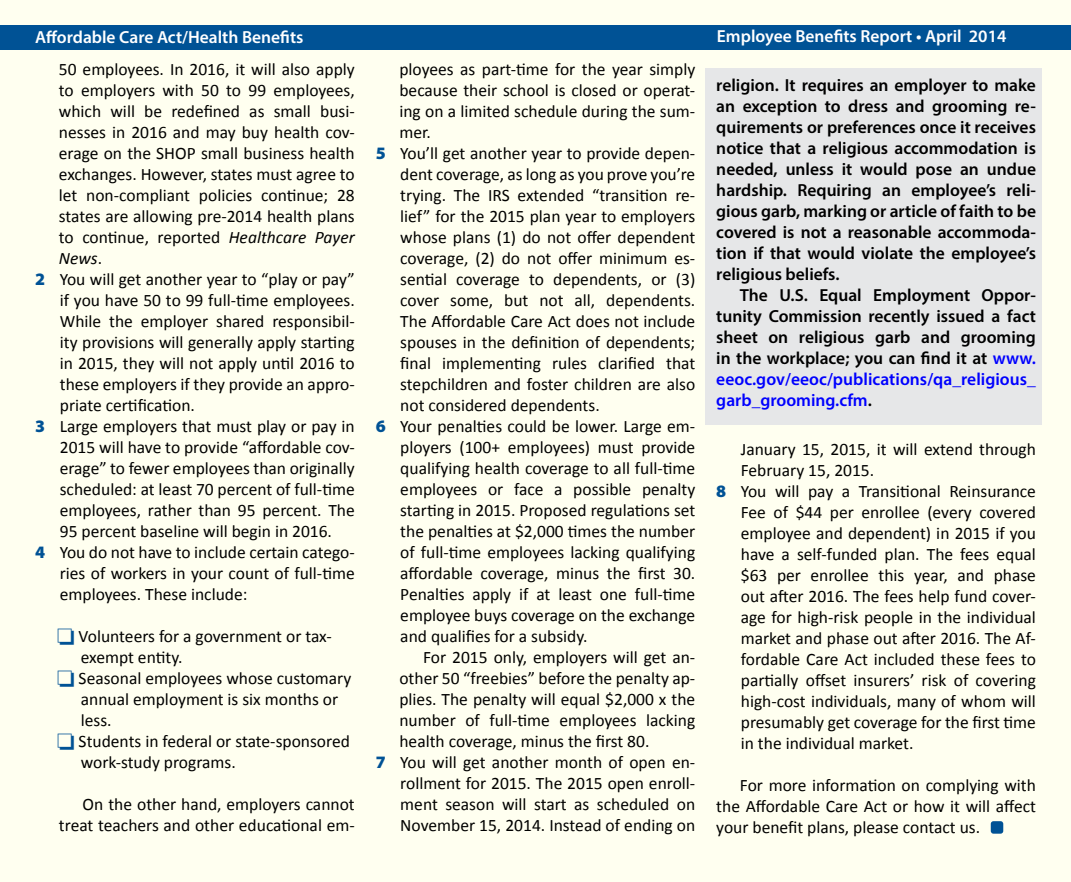
<style>
.page{position:relative;width:1071px;height:882px;background:#fff}
.page>*{position:absolute;margin:0;border:0;box-sizing:border-box;transform-origin:0 0}
.t1{font:17.5px/21px "Calibri";color:#000}
.t2{font:600 17.5px/21px "Myriad Pro";color:#000;text-align:justify}
.t3{font:600 17.5px "Myriad Pro";color:#fff}
.t4{font:italic 17.5px "Calibri";color:#000}
.s1{font-style:italic}
.s2{font-style:normal}
.s3{font-family:"Myriad Pro";font-weight:900;color:#005295}
.s4{color:#005295}
.s5{color:#00f}
</style>
<div class="page">
<div style="left:1px;top:1px;width:1070px;height:881px;background:#fffff0"></div>
<div style="left:0;top:25px;width:1071px;height:24px;background:#005295"></div>
<div style="left:706px;top:68px;width:336px;height:356px;background:#e6e7e8"></div>
<div style="left:991px;top:821px;width:12px;height:13px;background:#005295;border-radius:3px"></div>
<p class="t3" style="left:35px;top:26px;width:270px">Affordable Care Act/Health Benefits</p>
<p class="t3" style="left:717px;top:25px;width:291px">Employee Benefits Report • April 2014</p>
<p class="t1" style="left:59px;top:59px;width:297px">50 employees. In 2016, it will also apply</p>
<p class="t1" style="left:59px;top:80px;width:297px">to employers with 50 to 99 employees,</p>
<p class="t1" style="left:59px;top:101px;width:297px">which will be redefined as small busi-</p>
<p class="t1" style="left:59px;top:122px;width:297px">nesses in 2016 and may buy health cov-</p>
<p class="t1" style="left:59px;top:143px;width:297px">erage on the SHOP small business health</p>
<p class="t1" style="left:59px;top:164px;width:297px">exchanges. However, states must agree to</p>
<p class="t1" style="left:59px;top:185px;width:297px">let non-compliant policies continue; 28</p>
<p class="t1" style="left:59px;top:206px;width:297px">states are allowing pre-2014 health plans</p>
<p class="t1" style="left:59px;top:227px;width:297px">to continue, reported <span class="s1">Healthcare Payer</span></p>
<p class="t4" style="left:59px;top:247px;width:45px">News<span class="s2">.</span></p>
<p class="t1" style="left:35px;top:269px;width:321px"><span class="s3">2</span> You will get another year to “play or pay”</p>
<p class="t1" style="left:60px;top:290px;width:297px">if you have 50 to 99 full-time employees.</p>
<p class="t1" style="left:60px;top:311px;width:296px">While the employer shared responsibil-</p>
<p class="t1" style="left:60px;top:332px;width:296px">ity provisions will generally apply starting</p>
<p class="t1" style="left:60px;top:353px;width:297px">in 2015, they will not apply until 2016 to</p>
<p class="t1" style="left:60px;top:374px;width:296px">these employers if they provide an appro-</p>
<p class="t1" style="left:60px;top:395px;width:137px">priate certification.</p>
<p class="t1" style="left:35px;top:416px;width:321px"><span class="s3">3</span> Large employers that must play or pay in</p>
<p class="t1" style="left:60px;top:437px;width:296px">2015 will have to provide “affordable cov-</p>
<p class="t1" style="left:60px;top:458px;width:296px">erage” to fewer employees than originally</p>
<p class="t1" style="left:60px;top:479px;width:296px">scheduled: at least 70 percent of full-time</p>
<p class="t1" style="left:60px;top:500px;width:296px">employees, rather than 95 percent. The</p>
<p class="t1" style="left:60px;top:521px;width:274px">95 percent baseline will begin in 2016.</p>
<p class="t1" style="left:35px;top:542px;width:321px"><span class="s3">4</span> You do not have to include certain catego-</p>
<p class="t1" style="left:60px;top:563px;width:296px">ries of workers in your count of full-time</p>
<p class="t1" style="left:60px;top:584px;width:189px">employees. These include:</p>
<p class="t1" style="left:81px;top:626px;width:252px;text-indent:-24px"><span class="s4">□</span> Volunteers for a government or tax&shy;exempt entity.</p>
<p class="t1" style="left:81px;top:668px;width:272px;text-indent:-24px"><span class="s4">□</span> Seasonal employees whose customary annual employment is six months or less.</p>
<p class="t1" style="left:81px;top:731px;width:271px;text-indent:-24px"><span class="s4">□</span> Students in federal or state-sponsored work-study programs.</p>
<p class="t1" style="left:59px;top:794px;width:297px;text-align:right">On the other hand, employers cannot treat teachers and other educational em-</p>
<p class="t1" style="left:399px;top:59px;width:297px">ployees as part-time for the year simply</p>
<p class="t1" style="left:399px;top:80px;width:297px">because their school is closed or operat-</p>
<p class="t1" style="left:399px;top:101px;width:297px">ing on a limited schedule during the sum-</p>
<p class="t1" style="left:399px;top:122px;width:33px">mer.</p>
<p class="t1" style="left:376px;top:143px;width:321px"><span class="s3">5</span> You’ll get another year to provide depen-</p>
<p class="t1" style="left:400px;top:164px;width:297px">dent coverage, as long as you prove you’re</p>
<p class="t1" style="left:400px;top:185px;width:296px">trying. The IRS extended “transition re-</p>
<p class="t1" style="left:400px;top:206px;width:297px">lief” for the 2015 plan year to employers</p>
<p class="t1" style="left:400px;top:227px;width:297px">whose plans (1) do not offer dependent</p>
<p class="t1" style="left:400px;top:248px;width:297px">coverage, (2) do not offer minimum es-</p>
<p class="t1" style="left:400px;top:269px;width:297px">sential coverage to dependents, or (3)</p>
<p class="t1" style="left:400px;top:290px;width:296px">cover some, but not all, dependents.</p>
<p class="t1" style="left:400px;top:311px;width:296px">The Affordable Care Act does not include</p>
<p class="t1" style="left:400px;top:332px;width:297px">spouses in the definition of dependents;</p>
<p class="t1" style="left:400px;top:353px;width:296px">final implementing rules clarified that</p>
<p class="t1" style="left:400px;top:374px;width:297px">stepchildren and foster children are also</p>
<p class="t1" style="left:400px;top:395px;width:201px">not considered dependents.</p>
<p class="t1" style="left:376px;top:416px;width:321px"><span class="s3">6</span> Your penalties could be lower. Large em-</p>
<p class="t1" style="left:400px;top:437px;width:297px">ployers (100+ employees) must provide</p>
<p class="t1" style="left:400px;top:458px;width:296px">qualifying health coverage to all full-time</p>
<p class="t1" style="left:400px;top:479px;width:296px">employees or face a possible penalty</p>
<p class="t1" style="left:400px;top:500px;width:297px">starting in 2015. Proposed regulations set</p>
<p class="t1" style="left:400px;top:521px;width:296px">the penalties at $2,000 times the number</p>
<p class="t1" style="left:400px;top:542px;width:296px">of full-time employees lacking qualifying</p>
<p class="t1" style="left:400px;top:563px;width:297px">affordable coverage, minus the first 30.</p>
<p class="t1" style="left:400px;top:584px;width:296px">Penalties apply if at least one full-time</p>
<p class="t1" style="left:400px;top:605px;width:297px">employee buys coverage on the exchange</p>
<p class="t1" style="left:400px;top:626px;width:189px">and qualifies for a subsidy.</p>
<p class="t1" style="left:423px;top:647px;width:274px">For 2015 only, employers will get an-</p>
<p class="t1" style="left:399px;top:668px;width:297px">other 50 “freebies” before the penalty ap-</p>
<p class="t1" style="left:399px;top:689px;width:297px">plies. The penalty will equal $2,000 x the</p>
<p class="t1" style="left:399px;top:710px;width:297px">number of full-time employees lacking</p>
<p class="t1" style="left:399px;top:731px;width:251px">health coverage, minus the first 80.</p>
<p class="t1" style="left:376px;top:752px;width:321px"><span class="s3">7</span> You will get another month of open en-</p>
<p class="t1" style="left:400px;top:773px;width:296px">rollment for 2015. The 2015 open enroll-</p>
<p class="t1" style="left:400px;top:794px;width:297px">ment season will start as scheduled on</p>
<p class="t1" style="left:400px;top:815px;width:297px">November 15, 2014. Instead of ending on</p>
<p class="t2" style="left:716px;top:74px;width:321px">religion. It requires an employer to make an exception to dress and grooming re&shy;quirements or preferences once it receives notice that a religious accommodation is needed, unless it would pose an undue hardship. Requiring an employee’s reli&shy;gious garb, marking or article of faith to be covered is not a reasonable accommoda&shy;tion if that would violate the employee’s religious beliefs.</p>
<p class="t2" style="left:716px;top:284px;width:321px;text-indent:24px">The U.S. Equal Employment Oppor&shy;tunity Commission recently issued a fact sheet on religious garb and grooming in the workplace; you can find it at <span class="s5">www. eeoc.gov/eeoc/publications/qa_religious_ garb_grooming.cfm</span>.</p>
<p class="t1" style="left:741px;top:438px;width:297px">January 15, 2015, it will extend through</p>
<p class="t1" style="left:741px;top:459px;width:135px">February 15, 2015.</p>
<p class="t1" style="left:716px;top:480px;width:321px"><span class="s3">8</span> You will pay a Transitional Reinsurance</p>
<p class="t1" style="left:741px;top:501px;width:297px">Fee of $44 per enrollee (every covered</p>
<p class="t1" style="left:741px;top:522px;width:297px">employee and dependent) in 2015 if you</p>
<p class="t1" style="left:741px;top:543px;width:297px">have a self-funded plan. The fees equal</p>
<p class="t1" style="left:741px;top:564px;width:297px">$63 per enrollee this year, and phase</p>
<p class="t1" style="left:741px;top:585px;width:297px">out after 2016. The fees help fund cover-</p>
<p class="t1" style="left:741px;top:606px;width:297px">age for high-risk people in the individual</p>
<p class="t1" style="left:741px;top:627px;width:297px">market and phase out after 2016. The Af-</p>
<p class="t1" style="left:741px;top:648px;width:297px">fordable Care Act included these fees to</p>
<p class="t1" style="left:741px;top:669px;width:297px">partially offset insurers’ risk of covering</p>
<p class="t1" style="left:741px;top:690px;width:297px">high-cost individuals, many of whom will</p>
<p class="t1" style="left:741px;top:711px;width:297px">presumably get coverage for the first time</p>
<p class="t1" style="left:741px;top:732px;width:174px">in the individual market.</p>
<p class="t1" style="left:716px;top:774px;width:321px;text-align:justify;text-indent:24px">For more information on complying with the Affordable Care Act or how it will affect your benefit plans, please contact us.</p>
</div>
